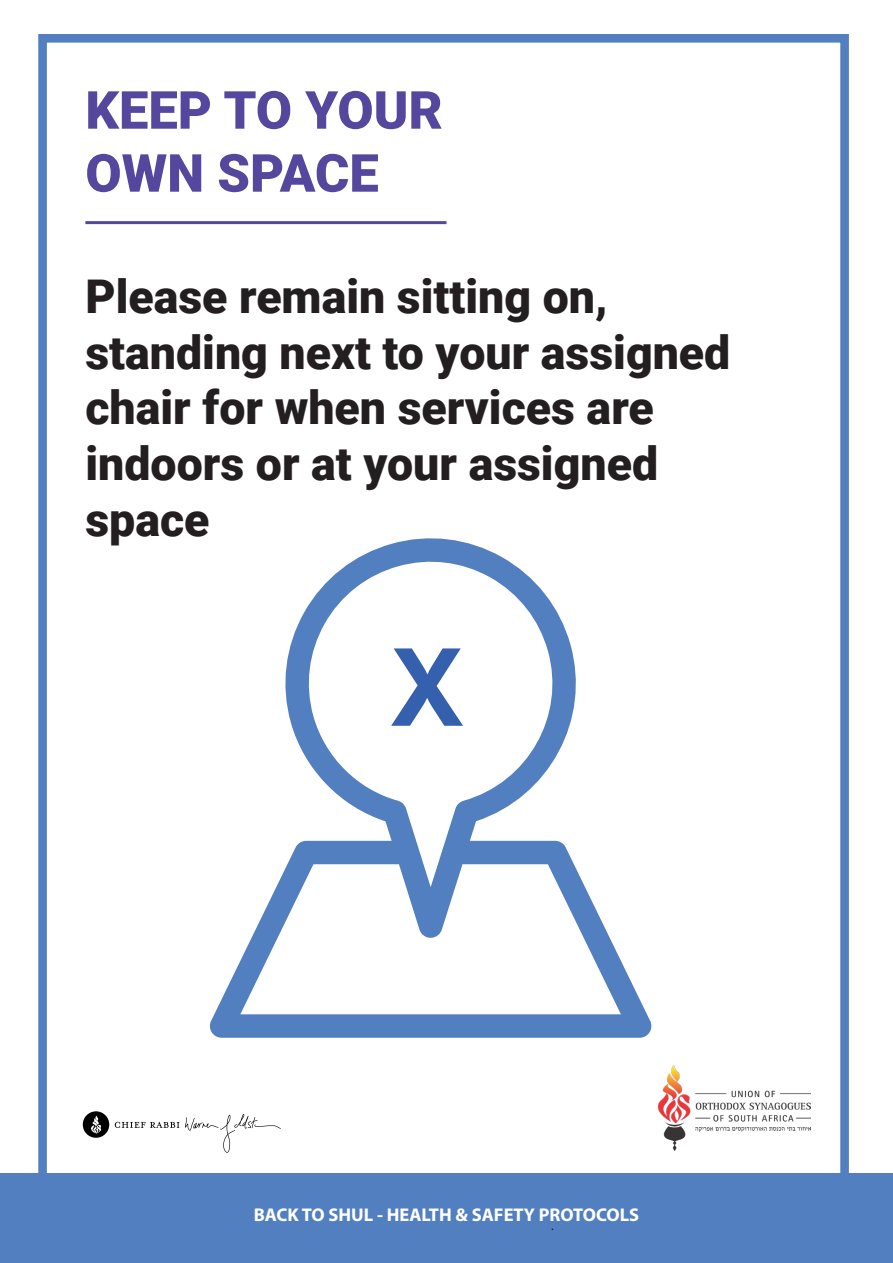
<style>
.page{position:relative;width:893px;height:1263px;background:#fff}
.page>*{position:absolute;margin:0;border:0;box-sizing:border-box;transform-origin:0 0}
.t1{font:700 108px "Arial Nova";color:#3460ad}
.t2{font:900 52.5px "Roboto";color:#54479d}
.t3{font:900 46.5px/55.8px "Roboto";color:#231f20}
.t4{font:700 18.45px "Myriad Pro";color:#fff}
.t5{font:13.2px "Myriad Pro";color:#231f20}
</style>
<div class="page">
<div style="left:0;top:1174px;width:893px;height:89px;background:#517fc0"></div>
<div style="left:38px;top:34px;width:811px;height:1198px;border:9px solid #517fc0"></div>
<hr style="left:85px;top:221px;width:361px;height:3px;background:#54479d">
<svg style="left:209px;top:538px;width:443px;height:500px"></svg>
<img style="left:659px;top:1065px;width:151px;height:85px">
<svg style="left:115px;top:1114px;width:166px;height:39px"></svg>
<svg style="left:83px;top:1111px;width:26px;height:27px"></svg>
<p class="t2" style="left:85px;top:73px;width:359px">KEEP TO YOUR</p>
<p class="t2" style="left:85px;top:136px;width:295px">OWN SPACE</p>
<p class="t3" style="left:85px;top:267px;width:647px">Please remain sitting on, standing next to your assigned chair for when services are indoors or at your assigned space</p>
<p class="t1" style="left:391px;top:624px;width:74px">X</p>
<p class="t4" style="left:254px;top:1202px;width:387px">BACK TO SHUL - HEALTH &amp; SAFETY PROTOCOLS</p>
<p class="t5" style="left:551px;top:1217px;width:4px">.</p>
</div>
